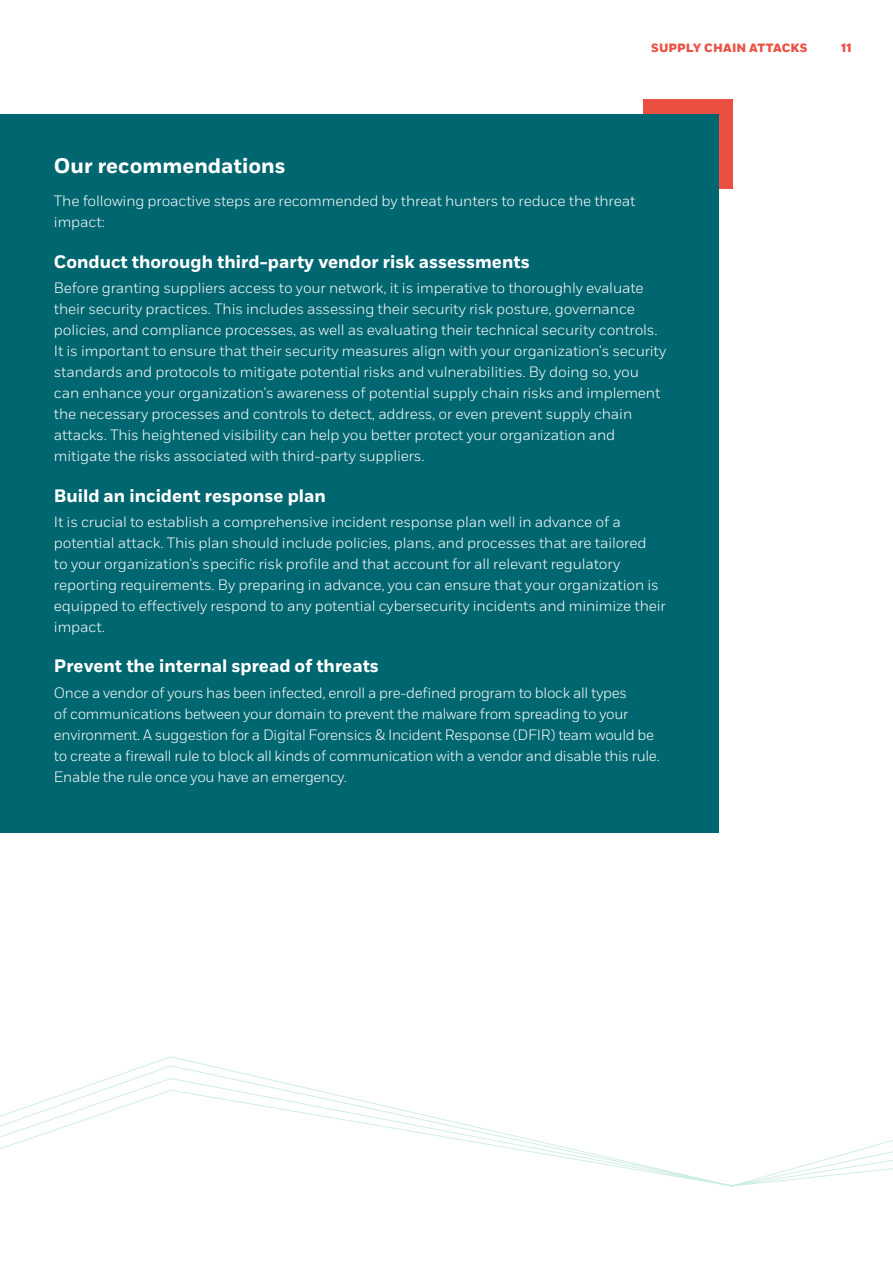
<style>
.page{position:relative;width:893px;height:1263px;background:#fff}
.page>*{position:absolute;margin:0;border:0;box-sizing:border-box;transform-origin:0 0}
.t1{font:700 21px "Fort";color:#fff}
.t2{font:700 18px "Fort";color:#fff}
.t3{font:300 15px/21px "Fort";letter-spacing:-.01em;color:#fff}
.t4{font:800 12px "Fort";letter-spacing:.015em;color:#eb5144}
</style>
<div class="page">
<svg style="left:0;top:1056px;width:893px;height:130px"></svg>
<div style="left:643px;top:100px;width:90px;height:89px;background:#eb4f42"></div>
<div style="left:0;top:114px;width:719px;height:718px;background:#006670"></div>
<p class="t4" style="left:651px;top:40px;width:158px">SUPPLY CHAIN ATTACKS</p>
<p class="t4" style="left:841px;top:40px;width:12px">11</p>
<h1 class="t1" style="left:54px;top:153px;width:233px">Our recommendations</h1>
<p class="t3" style="left:54px;top:191px;width:583px">The following proactive steps are recommended by threat hunters to reduce the threat impact:</p>
<p class="t2" style="left:54px;top:251px;width:477px">Conduct thorough third-party vendor risk assessments</p>
<p class="t3" style="left:54px;top:277px;width:614px">Before granting suppliers access to your network, it is imperative to thoroughly evaluate their security practices. This includes assessing their security risk posture, governance policies, and compliance processes, as well as evaluating their technical security controls.<br>It is important to ensure that their security measures align with your organization's security standards and protocols to mitigate potential risks and vulnerabilities. By doing so, you can enhance your organization's awareness of potential supply chain risks and implement the necessary processes and controls to detect, address, or even prevent supply chain attacks. This heightened visibility can help you better protect your organization and mitigate the risks associated with third-party suppliers.</p>
<p class="t2" style="left:54px;top:484px;width:273px">Build an incident response plan</p>
<p class="t3" style="left:54px;top:511px;width:613px">It is crucial to establish a comprehensive incident response plan well in advance of a potential attack. This plan should include policies, plans, and processes that are tailored<br>to your organization's specific risk profile and that account for all relevant regulatory reporting requirements. By preparing in advance, you can ensure that your organization is equipped to effectively respond to any potential cybersecurity incidents and minimize their impact.</p>
<p class="t2" style="left:54px;top:655px;width:326px">Prevent the internal spread of threats</p>
<p class="t3" style="left:54px;top:682px;width:607px">Once a vendor of yours has been infected, enroll a pre-defined program to block all types<br>of communications between your domain to prevent the malware from spreading to your environment. A suggestion for a Digital Forensics &amp; Incident Response (DFIR) team would be to create a firewall rule to block all kinds of communication with a vendor and disable this rule.<br>Enable the rule once you have an emergency.</p>
</div>
